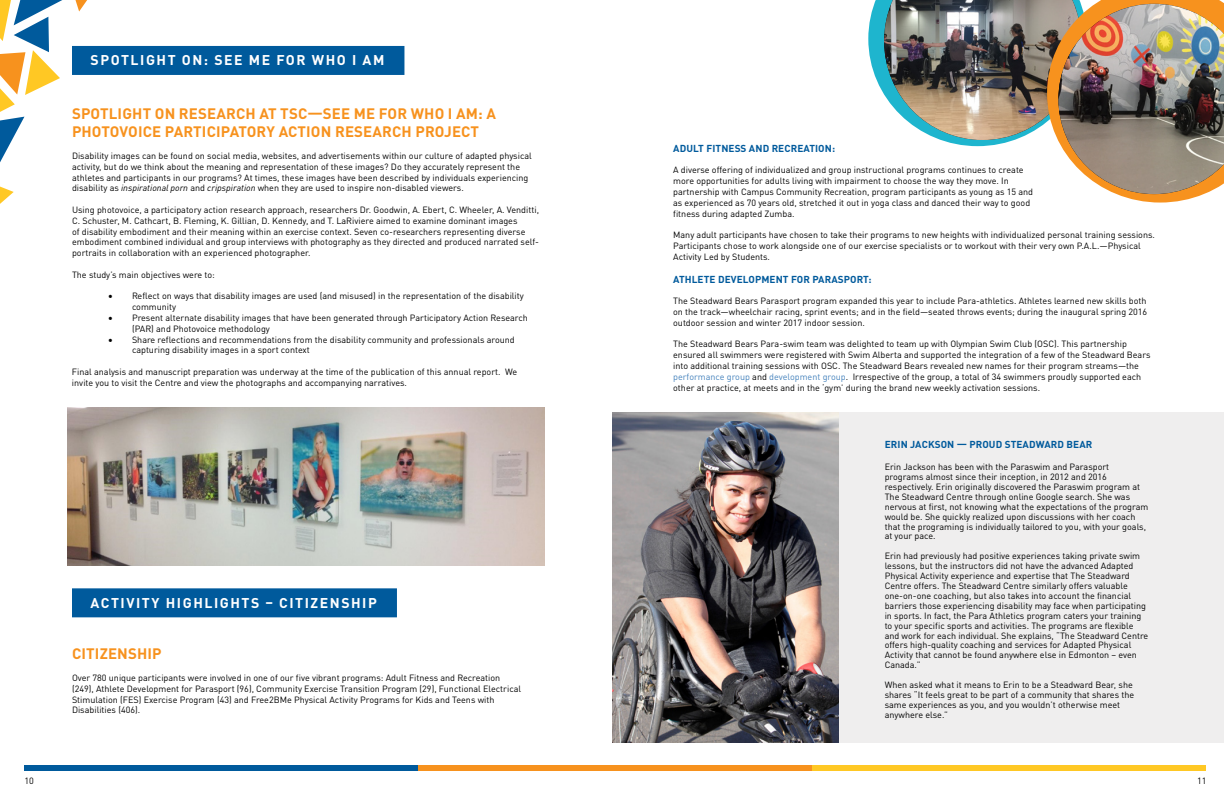
<style>
.page{position:relative;width:1224px;height:792px;background:#fff}
.page>*{position:absolute;margin:0;border:0;box-sizing:border-box;transform-origin:0 0}
.t1{font:700 15px "DIN Pro";letter-spacing:.01em;color:#f7921e}
.t2{font:700 14px "DIN Pro";letter-spacing:.11em;color:#fff}
.t3{font:700 10px "DIN Pro";letter-spacing:.01em;color:#005a9c}
.t4{font:9px/10.8px "DIN Pro";color:#000}
.s1{font-style:italic}
.s2{font-family:"Minion Pro";font-size:12px}
.s3{color:#4683bd}
</style>
<div class="page">
<svg style="left:0;top:187px;width:14px;height:17px"></svg>
<svg style="left:0;top:0;width:87px;height:162px"></svg>
<div style="left:24px;top:765px;width:394px;height:5px;background:#005a9c"></div>
<div style="left:418px;top:765px;width:394px;height:5px;background:#f7921e"></div>
<div style="left:812px;top:765px;width:394px;height:5px;background:#ffc824"></div>
<div style="left:839px;top:412px;width:385px;height:330px;background:#efeeee"></div>
<img style="left:67px;top:407px;width:478px;height:158px">
<div style="left:72px;top:46px;width:332px;height:29px;background:#005a9c"></div>
<div style="left:72px;top:588px;width:325px;height:29px;background:#005a9c"></div>
<img style="left:868px;top:0;width:356px;height:203px">
<img style="left:1058px;top:4px;width:166px;height:190px">
<img style="left:612px;top:412px;width:227px;height:330px">
<h2 class="t2" style="left:91px;top:49px;width:59px">SPOTLIGH</h2>
<h2 class="t2" style="left:168px;top:49px;width:218px">T ON: SEE ME FOR WHO I AM</h2>
<h1 class="t1" style="left:72px;top:102px;width:10px">SPOTL</h1>
<h1 class="t1" style="left:118px;top:102px;width:100px">IGHT ON RESEAR</h1>
<h1 class="t1" style="left:236px;top:102px;width:97px">CH AT TSC—SEE</h1>
<h1 class="t1" style="left:354px;top:102px;width:144px">ME FOR WHO I AM: A</h1>
<h1 class="t1" style="left:72px;top:120px;width:30px">PHOTOVO</h1>
<h1 class="t1" style="left:138px;top:120px;width:46px">ICE PART</h1>
<h1 class="t1" style="left:202px;top:120px;width:29px">ICIPATORY</h1>
<h1 class="t1" style="left:279px;top:120px;width:95px">ACTION RESEAR</h1>
<h1 class="t1" style="left:392px;top:120px;width:43px">CH PROJE</h1>
<h1 class="t1" style="left:461px;top:120px;width:16px">CT</h1>
<p class="t4" style="left:72px;top:150px;width:461px">Disability images can be found on social media, websites, and advertisements within our culture of adapted physical activity, but do we think about the meaning and representation of these images? Do they accurately represent the athletes and participants in our programs? At times, these images have been described by individuals experiencing disability as <span class="s1">inspirational porn</span> and <span class="s1">cripspiration</span> when they are used to inspire non-disabled viewers.</p>
<p class="t4" style="left:72px;top:204px;width:469px">Using photovoice, a participatory action research approach, researchers Dr. Goodwin, A. Ebert, C. Wheeler, A. Venditti, C. Schuster, M. Cathcart, B. Fleming, K. Gillian, D. Kennedy, and T. LaRiviere aimed to examine dominant images<br>of disability embodiment and their meaning within an exercise context. Seven co-researchers representing diverse embodiment combined individual and group interviews with photography as they directed and produced narrated self&shy;portraits in collaboration with an experienced photographer.</p>
<p class="t4" style="left:72px;top:268px;width:145px">The study’s main objectives were to:</p>
<p class="t4" style="left:132px;top:290px;width:393px;text-indent:-24px"><span class="s2">•</span> Reflect on ways that disability images are used (and misused) in the representation of the disability community</p>
<p class="t4" style="left:132px;top:312px;width:397px;text-indent:-24px"><span class="s2">•</span> Present alternate disability images that have been generated through Participatory Action Research (PAR) and Photovoice methodology</p>
<p class="t4" style="left:132px;top:333px;width:384px;text-indent:-24px"><span class="s2">•</span> Share reflections and recommendations from the disability community and professionals around capturing disability images in a sport context</p>
<p class="t4" style="left:72px;top:366px;width:447px">Final analysis and manuscript preparation was underway at the time of the publication of this annual report. We invite you to visit the Centre and view the photographs and accompanying narratives.</p>
<h2 class="t2" style="left:91px;top:591px;width:286px">ACTIVITY H IGHLIGHTS – CITIZENSHIP</h2>
<h1 class="t1" style="left:72px;top:642px;width:91px">CITIZENSHI P</h1>
<p class="t4" style="left:72px;top:672px;width:451px">Over 780 unique participants were involved in one of our five vibrant programs: Adult Fitness and Recreation (249), Athlete Development for Parasport (96), Community Exercise Transition Program (29), Functional Electrical Stimulation (FES) Exercise Program (43) and Free2BMe Physical Activity Programs for Kids and Teens with Disabilities (406).</p>
<p class="t3" style="left:673px;top:140px;width:20px">ADULT</p>
<p class="t3" style="left:706px;top:140px;width:17px">FITNE</p>
<p class="t3" style="left:735px;top:140px;width:63px">SS AN D RECREAT</p>
<p class="t3" style="left:815px;top:140px;width:21px">ION:</p>
<p class="t4" style="left:673px;top:164px;width:362px">A diverse offering of individualized and group instructional programs continues to create more opportunities for adults living with impairment to choose the way they move. In partnership with Campus Community Recreation, program participants as young as 15 and as experienced as 70 years old, stretched it out in yoga class and danced their way to good fitness during adapted Zumba.</p>
<p class="t4" style="left:673px;top:229px;width:483px">Many adult participants have chosen to take their programs to new heights with individualized personal training sessions.<br>Participants chose to work alongside one of our exercise specialists or to workout with their very own P.A.L.—Physical<br>Activity Led by Students.</p>
<p class="t3" style="left:673px;top:271px;width:26px">ATHLETE</p>
<p class="t3" style="left:718px;top:271px;width:8px">DEVELOPMENT</p>
<p class="t3" style="left:791px;top:271px;width:35px">FOR PARA</p>
<p class="t3" style="left:838px;top:271px;width:14px">SPORT</p>
<p class="t3" style="left:869px;top:271px;width:5px">:</p>
<p class="t4" style="left:673px;top:295px;width:476px;text-align:justify">The Steadward Bears Parasport program expanded this year to include Para-athletics. Athletes learned new skills both on the track—wheelchair racing, sprint events; and in the field—seated throws events; during the inaugural spring 2016 outdoor session and winter 2017 indoor session.</p>
<p class="t4" style="left:673px;top:338px;width:479px">The Steadward Bears Para-swim team was delighted to team up with Olympian Swim Club (OSC). This partnership ensured all swimmers were registered with Swim Alberta and supported the integration of a few of the Steadward Bears into additional training sessions with OSC. The Steadward Bears revealed new names for their program streams—the <span class="s3">performance group</span> and <span class="s3">development group</span>. Irrespective of the group, a total of 34 swimmers proudly supported each other at practice, at meets and in the ‘gym’ during the brand new weekly activation sessions.</p>
<p class="t3" style="left:885px;top:436px;width:92px">ERIN JACKSON — PROU</p>
<p class="t3" style="left:996px;top:436px;width:17px">D STEA</p>
<p class="t3" style="left:1029px;top:436px;width:52px">DWARD BEAR</p>
<p class="t4" style="left:885px;top:461px;width:265px;line-height:9.9px">Erin Jackson has been with the Paraswim and Parasport programs almost since their inception, in 2012 and 2016 respectively. Erin originally discovered the Paraswim program at The Steadward Centre through online Google search. She was nervous at first, not knowing what the expectations of the program would be. She quickly realized upon discussions with her coach that the programing is individually tailored to you, with your goals, at your pace.</p>
<p class="t4" style="left:885px;top:550px;width:265px;line-height:9.9px">Erin had previously had positive experiences taking private swim lessons, but the instructors did not have the advanced Adapted Physical Activity experience and expertise that The Steadward Centre offers. The Steadward Centre similarly offers valuable one-on-one coaching, but also takes into account the financial barriers those experiencing disability may face when participating in sports. In fact, the Para Athletics program caters your training to your specific sports and activities. The programs are flexible and work for each individual. She explains, “The Steadward Centre offers high-quality coaching and services for Adapted Physical Activity that cannot be found anywhere else in Edmonton – even Canada.”</p>
<p class="t4" style="left:885px;top:679px;width:251px;line-height:9.9px">When asked what it means to Erin to be a Steadward Bear, she shares “It feels great to be part of a community that shares the same experiences as you, and you wouldn’t otherwise meet anywhere else.”</p>
<p class="t4" style="left:24px;top:774px;width:11px">10</p>
<p class="t4" style="left:1197px;top:774px;width:11px">11</p>
</div>
